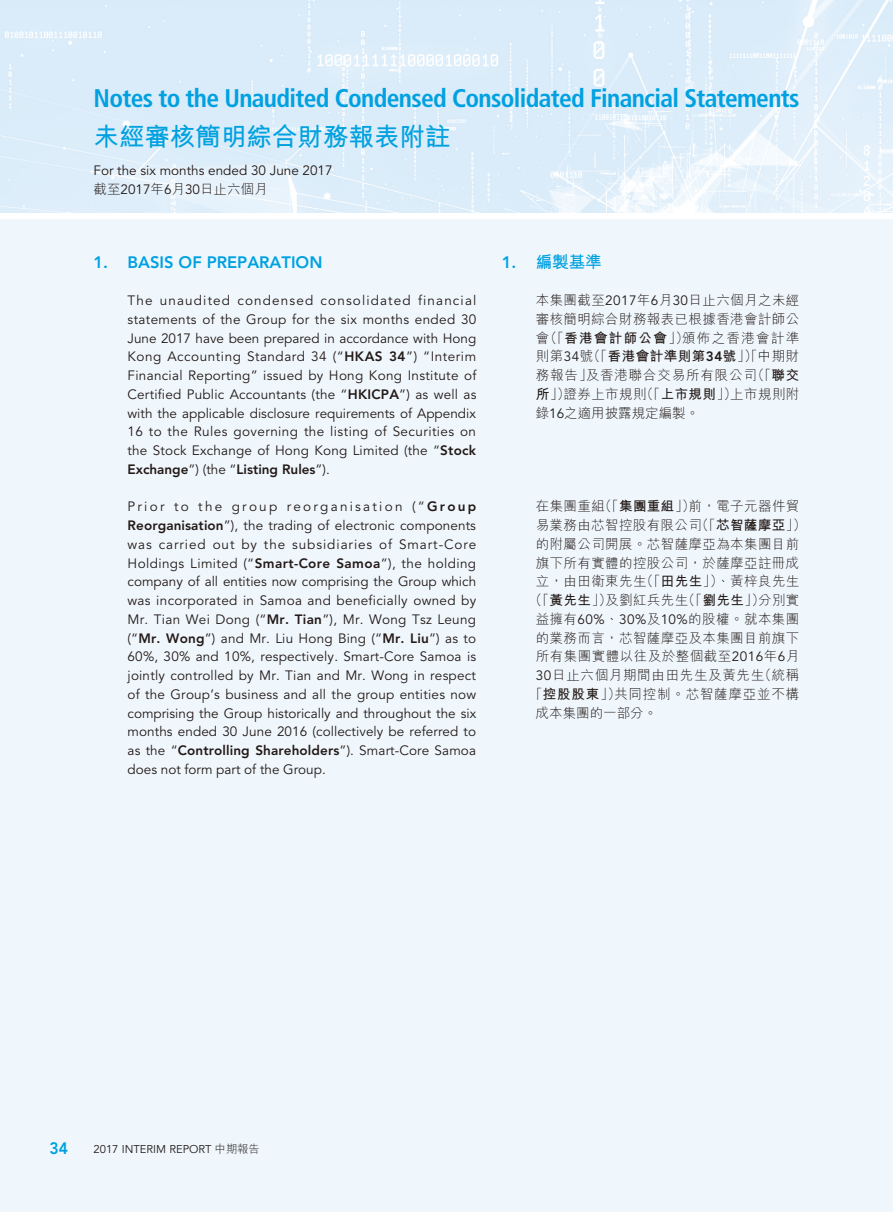
<style>
.page{position:relative;width:893px;height:1212px;background:#fff}
.page>*{position:absolute;margin:0;border:0;box-sizing:border-box;transform-origin:0 0}
.t1{font:700 condensed 25.5px "Frutiger LT Std";letter-spacing:-.025em;color:#00a1e0}
.t2{font:700 25.5px "M Hei HK";color:#00a1e0}
.t3{font:800 16.5px "Avenir LT Std";color:#00a1e0}
.t4{font:700 16.5px "M Hei HK";color:#00a1e0}
.t5{font:800 16.5px "Avenir LT Std";color:#00a1e0;scale:.95 1}
.t6{font:13.5px/18.8px "Avenir LT Std";letter-spacing:.01em;color:#231916;text-align:justify}
.t7{font:300 13.5px/18.8px "M Hei HK";letter-spacing:.03em;color:#231916;text-align:justify}
.t8{font:300 13.5px "M Hei HK";letter-spacing:.05em;color:#231916}
.t9{font:300 13.5px "M Hei HK";letter-spacing:.06em;color:#231916}
.t10{font:300 13.5px "M Hei HK";color:#231916}
.t11{font:11.25px "Avenir LT Std";color:#231916}
.s1{font-family:"Avenir LT Std";font-weight:400}
.s2{font-weight:800}
.s3{font-family:"Avenir LT Std";font-weight:800}
.s4{font-weight:700}
.s5{font-family:"M Hei HK";font-weight:300}
</style>
<div class="page">
<div style="left:0;top:219px;width:893px;height:993px;background:#eff7fd"></div>
<img style="left:0;top:0;width:893px;height:213px">
<h1 class="t1" style="left:94px;top:83px;width:707px">Notes to the Unaudited Condensed Consolidated Financial Statements</h1>
<h1 class="t2" style="left:94px;top:118px;width:359px">未經審核簡明綜合財務報表附註</h1>
<p class="t6" style="left:94px;top:161px;width:241px">For the six months ended 30 June 2017</p>
<p class="t7" style="left:94px;top:180px;width:176px">截至<span class="s1">2017</span>年<span class="s1">6</span>月<span class="s1">30</span>日止六個月</p>
<p class="t3" style="left:94px;top:252px;width:230px">1. BASIS OF PREPARATION</p>
<p class="t6" style="left:128px;top:291px;width:350px">The unaudited condensed consolidated financial statements of the Group for the six months ended 30<br>June 2017 have been prepared in accordance with Hong Kong Accounting Standard 34 (“<span class="s2">HKAS 34</span>”) “Interim Financial Reporting” issued by Hong Kong Institute of Certified Public Accountants (the “<span class="s2">HKICPA</span>”) as well as with the applicable disclosure requirements of Appendix 16 to the Rules governing the listing of Securities on the Stock Exchange of Hong Kong Limited (the “<span class="s2">Stock Exchange</span>”) (the “<span class="s2">Listing Rules</span>”).</p>
<p class="t6" style="left:128px;top:498px;width:350px">Prior to the group reorganisation (“<span class="s2">Group Reorganisation</span>”), the trading of electronic components was carried out by the subsidiaries of Smart-Core Holdings Limited (“<span class="s2">Smart-Core Samoa</span>”), the holding company of all entities now comprising the Group which was incorporated in Samoa and beneficially owned by Mr. Tian Wei Dong (“<span class="s2">Mr. Tian</span>”), Mr. Wong Tsz Leung (“<span class="s2">Mr. Wong</span>”) and Mr. Liu Hong Bing (“<span class="s2">Mr. Liu</span>”) as to 60%, 30% and 10%, respectively. Smart-Core Samoa is jointly controlled by Mr. Tian and Mr. Wong in respect of the Group’s business and all the group entities now comprising the Group historically and throughout the six months ended 30 June 2016 (collectively be referred to as the “<span class="s2">Controlling Shareholders</span>”). Smart-Core Samoa does not form part of the Group.</p>
<p class="t4" style="left:502px;top:250px;width:102px"><span class="s3">1.</span> 編製基準</p>
<p class="t7" style="left:536px;top:291px;width:265px">本集團截至<span class="s1">2017</span>年<span class="s1">6</span>月<span class="s1">30</span>日止六個月之未經審核簡明綜合財務報表已根據香港會計師公會（「<span class="s4">香港會計師公會</span>」）頒佈之香港會計準則第<span class="s1">34</span>號（「<span class="s4">香港會計準則第</span><span class="s3">34</span><span class="s4">號</span>」）「中期財務報告」及香港聯合交易所有限公司（「<span class="s4">聯交所</span>」）證券上市規則（「<span class="s4">上市規則</span>」）上市規則附錄<span class="s1">16</span>之適用披露規定編製。</p>
<p class="t7" style="left:536px;top:497px;width:265px">在集團重組（「<span class="s4">集團重組</span>」）前，電子元器件貿</p>
<p class="t7" style="left:536px;top:516px;width:272px">易業務由芯智控股有限公司（「<span class="s4">芯智薩摩亞</span>」）</p>
<p class="t7" style="left:536px;top:534px;width:265px">的附屬公司開展。芯智薩摩亞為本集團目前</p>
<p class="t7" style="left:536px;top:553px;width:265px">旗下所有實體的控股公司，於薩摩亞註冊成</p>
<p class="t7" style="left:536px;top:572px;width:265px">立，由田衛東先生（「<span class="s4">田先生</span>」）、黃梓良先生</p>
<p class="t7" style="left:529px;top:591px;width:272px">（「<span class="s4">黃先生</span>」）及劉紅兵先生（「<span class="s4">劉先生</span>」）分別實</p>
<p class="t7" style="left:536px;top:609px;width:265px">益擁有<span class="s1">60%</span>、<span class="s1">30%</span>及<span class="s1">10%</span>的股權。就本集團</p>
<p class="t7" style="left:536px;top:628px;width:265px">的業務而言，芯智薩摩亞及本集團目前旗下</p>
<p class="t7" style="left:536px;top:647px;width:265px">所有集團實體以往及於整個截至<span class="s1">2016</span>年<span class="s1">6</span>月</p>
<p class="t8" style="left:536px;top:668px;width:265px"><span class="s1">30</span>日止六個月期間由田先生及黃先生（統稱</p>
<p class="t9" style="left:529px;top:687px;width:272px">「<span class="s4">控股股東</span>」）共同控制。芯智薩摩亞並不構</p>
<p class="t10" style="left:536px;top:706px;width:123px">成本集團的一部分。</p>
<p class="t5" style="left:49px;top:1139px;width:21px">34</p>
<p class="t11" style="left:94px;top:1142px;width:168px">2017 INTERIM REPORT <span class="s5">中期報告</span></p>
</div>
